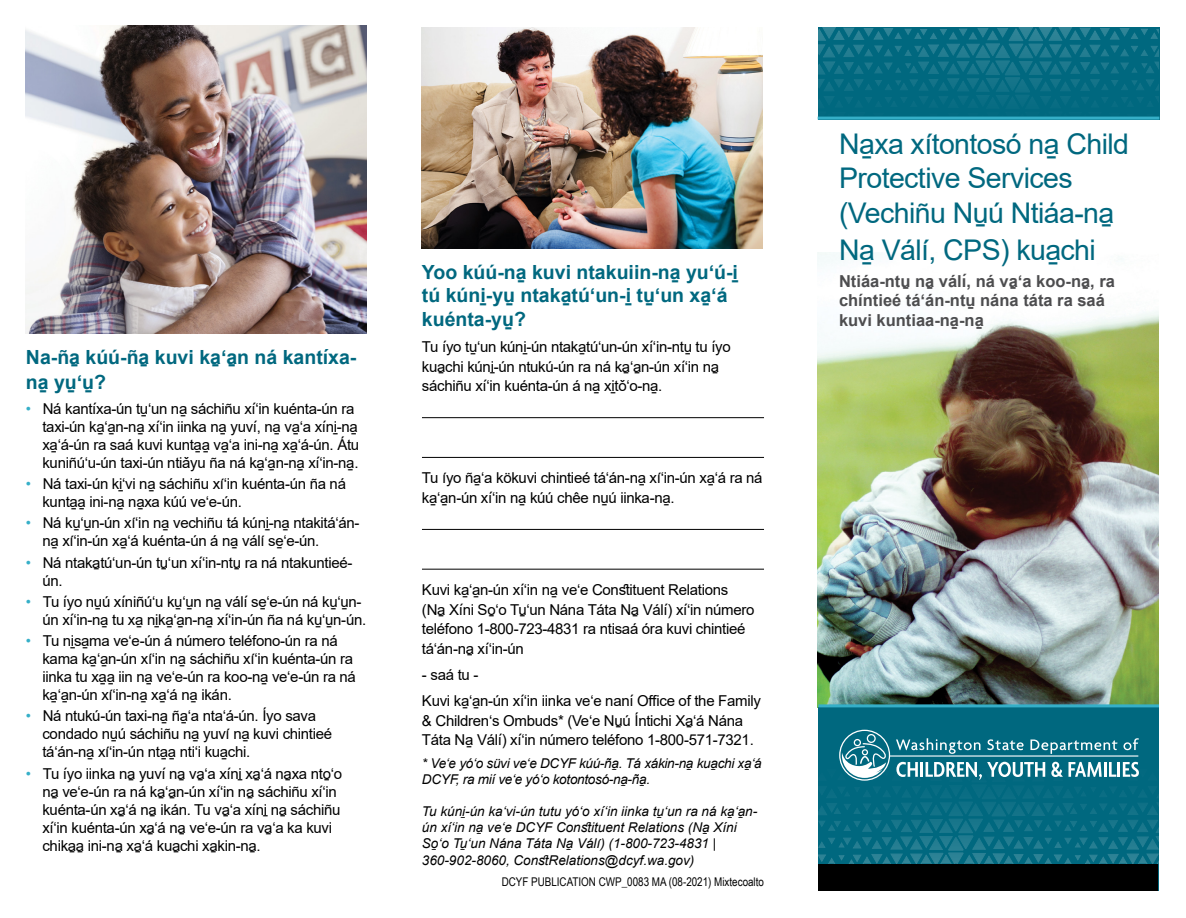
<style>
.page{position:relative;width:1186px;height:918px;background:#fff}
.page>*{position:absolute;margin:0;border:0;box-sizing:border-box;transform-origin:0 0}
.t1{font:28.5px/34.2px "Arial";letter-spacing:-.02em;color:#00687f}
.t2{font:700 19.5px/23.4px "Arial";color:#00687f}
.t3{font:700 16.5px/19.8px "Arial";color:#4d4d4f}
.t4{font:15px/18px "Arial";letter-spacing:-.02em;color:#000}
.t5{font:italic 13.5px/16.2px "Arial";color:#000}
.t6{font:italic 13.5px/16.2px "Arial";letter-spacing:-.02em;color:#000}
.t7{font:12px "Arial Narrow";color:#000}
.s1{color:#35afc8}
</style>
<div class="page">
<img style="left:818px;top:253px;width:341px;height:451px">
<svg style="left:818px;top:27px;width:342px;height:93px;background:#086d83"></svg>
<div style="left:818px;top:707px;width:341px;height:184px;background:#00687f"></div>
<div style="left:867px;top:734px;width:9px;height:9px;border:1px solid #fff;border-radius:50%"></div>
<svg style="left:818px;top:738px;width:341px;height:126px"></svg>
<div style="left:818px;top:865px;width:340px;height:26px;background:#000"></div>
<hr style="left:818px;top:117px;width:341px;height:3px;background:#35afc8">
<hr style="left:818px;top:704px;width:341px;height:3px;background:#35afc8">
<img style="left:26px;top:26px;width:341px;height:308px">
<hr style="left:422px;top:417px;width:342px;height:1px;background:#000">
<hr style="left:422px;top:457px;width:342px;height:1px;background:#000">
<hr style="left:422px;top:529px;width:342px;height:1px;background:#000">
<hr style="left:422px;top:569px;width:342px;height:1px;background:#000">
<img style="left:422px;top:27px;width:341px;height:222px">
<h2 class="t2" style="left:328px;top:348px;width:6px">́</h2>
<h2 class="t2" style="left:26px;top:345px;width:332px">Na-ña̠ kúú-ña̠ kuvi ka̠‘a̠n ná kantixa-</h2>
<h2 class="t2" style="left:26px;top:371px;width:82px">na̠ yu̠‘u̠?</h2>
<p class="t4" style="left:26px;top:400px;width:124px"><span class="s1">•</span> Ná kantixa-ún tu</p>
<p class="t4" style="left:42px;top:400px;width:318px;text-indent:102px">̠‘un na̠ sáchiñu xí‘in kuénta-ún ra taxi-ún ka̠‘a̠n-na̠ xí‘in iinka na̠ yuví, na̠ va̠‘a xiní ̠-na̠ xa̠‘á-ún ra saá kuvi kunta̠a̠ va̠‘a ini-na̠ xa̠‘á-ún. Átu kuniñú‘u-ún taxi-ún ntiǎyu ña ná ka̠‘a̠n-na̠ xí‘in-na̠.</p>
<p class="t4" style="left:42px;top:475px;width:305px;text-indent:-16px"><span class="s1">•</span> Ná taxi-ún ki̠‘vi na̠ sáchiñu xí‘in kuénta-ún ña ná kunta̠a̠ ini-na̠ na̠xa kúú ve‘e-ún.</p>
<p class="t4" style="left:42px;top:514px;width:319px;text-indent:-16px"><span class="s1">•</span> Ná ku̠‘u̠n-ún xí‘in na̠ vechiñu tá kúni̠-na̠ ntakitá‘án&shy;na̠ xí‘in-ún xa̠‘á kuénta-ún á na̠ válíse̠‘e-ún.</p>
<p class="t4" style="left:42px;top:553px;width:311px;text-indent:-16px"><span class="s1">•</span> Ná ntaka̠tú‘un-ún tu̠‘un xí‘in-ntu̠ ra ná ntakuntieé- ún.</p>
<p class="t4" style="left:26px;top:593px;width:78px"><span class="s1">•</span> Tu iyo nu</p>
<p class="t4" style="left:97px;top:402px;width:4px">́</p>
<p class="t4" style="left:42px;top:593px;width:325px;text-indent:136px">̠‘u̠n na̠ válíse̠‘e-ún ná ku̠‘u̠n&shy;ún xí‘in-na̠ tu xa̠ ni̠ka̠‘a̠n-na̠ xí‘in-ún ña ná ku̠‘u̠n-ún.</p>
<p class="t4" style="left:42px;top:632px;width:315px;text-indent:-16px"><span class="s1">•</span> Tu ni̠sa̠ma ve‘e-ún á número teléfono-ún ra ná kama ka̠‘a̠n-ún xí‘in na̠ sáchiñu xí‘in kuénta-ún ra iinka tu xa̠a̠ iin na̠ ve‘e-ún ra koo-na̠ ve‘e-ún ra ná ka̠‘a̠n-ún xí‘in-na̠ xa̠‘á na̠ ikán.</p>
<p class="t4" style="left:42px;top:707px;width:291px;text-indent:-16px"><span class="s1">•</span> Ná ntukú-ún taxi-na̠ ña̠‘a nta‘á-ún. Íyo sava condado nu̠ú sáchiñu na̠ yuvína̠ kuvi chintieé tá‘án-na̠ xí‘in-ún nta̠a̠ nti‘i kua̠chi.</p>
<p class="t4" style="left:26px;top:764px;width:111px"><span class="s1">•</span> Tu iyo iinka na</p>
<p class="t4" style="left:67px;top:595px;width:4px">́</p>
<p class="t4" style="left:98px;top:593px;width:86px">̠ú xiniñú‘u ku</p>
<p class="t4" style="left:125px;top:595px;width:4px">́</p>
<p class="t4" style="left:42px;top:764px;width:301px;text-indent:89px">̠ yuvína̠ va̠‘a xiní ̠xa̠‘á na̠xa nto̠‘o na̠ ve‘e-ún ra ná ka̠‘a̠n-ún xí‘in na̠ sáchiñu xí‘in kuénta-ún xa̠‘á na̠ ikán. Tu va̠‘a xiní ̠na̠ sáchiñu xí‘in kuénta-ún xa̠‘á na̠ ve‘e-ún ra va̠‘a ka kuvi chika̠a̠ ini-na̠ xa̠‘á kua̠chi xa̠kin-na̠.</p>
<p class="t4" style="left:67px;top:767px;width:4px">́</p>
<h2 class="t2" style="left:422px;top:261px;width:321px">Yoo kúú-na̠ kuvi ntakuiin-na̠ yu‘ú-i̠ tú kúni̠-yu̠ ntaka̠tú‘un-i̠ tu̠‘un xa̠‘á kuénta-yu̠?</h2>
<p class="t4" style="left:422px;top:338px;width:57px">Tu iyo tu</p>
<p class="t4" style="left:422px;top:341px;width:299px;line-height:17.1px;text-align:right">́<br>kua̠chi kúni̠-ún ntukú-ún ra ná ka̠‘a̠n-ún xí‘in na̠</p>
<p class="t4" style="left:422px;top:377px;width:242px">sáchiñu xí‘in kuénta-ún á na̠ xi̠tǒ‘o-na̠.</p>
<p class="t4" style="left:446px;top:340px;width:4px">́</p>
<p class="t4" style="left:473px;top:338px;width:259px">̠‘un kúni̠-ún ntaka̠tú‘un-ún xí‘in-ntu̠ tu iyo</p>
<p class="t4" style="left:422px;top:468px;width:342px;line-height:19.5px;text-indent:55px">̠‘a kökuvi chintieé tá‘án-na̠ xí‘in-ún xa̠‘á ra ná ka̠‘a̠n-ún xí‘in na̠ kúú chêe nu̠ú iinka-na̠.</p>
<p class="t4" style="left:446px;top:471px;width:4px">́</p>
<p class="t4" style="left:422px;top:469px;width:61px">Tu iyo ña</p>
<p class="t4" style="left:422px;top:580px;width:308px;line-height:19.5px">Kuvi ka̠‘a̠n-ún xí‘in na̠ ve‘e Constituent Relations (Na̠ Xini So</p>
<p class="t4" style="left:422px;top:599px;width:334px;line-height:19.5px;text-indent:246px">́ ́‘in número teléfono 1-800-723-4831 ra ntisaá óra kuvi chintieé tá‘án-na̠ xí‘in-ún</p>
<p class="t4" style="left:422px;top:661px;width:340px;line-height:26.2px">- saá tu -<br>Kuvi ka̠‘a̠n-ún xí‘in iinka ve‘e naníOffice of the Family</p>
<p class="t4" style="left:422px;top:710px;width:323px;line-height:19.5px">&amp; Children‘s Ombuds* (Ve‘e Nu̠ú Íntichi Xa̠‘á Nána<br>Táta Na̠ Váli) xi</p>
<p class="t4" style="left:463px;top:603px;width:4px">́</p>
<p class="t4" style="left:491px;top:600px;width:197px">̠‘o Tu̠‘un Nána Táta Na̠ Váli) xi</p>
<p class="t4" style="left:502px;top:731px;width:253px">́ ́‘in número teléfono 1-800-571-7321.</p>
<p class="t6" style="left:422px;top:755px;width:341px">* Ve‘e yó‘o süvi ve‘e DCYF kúú-ña̠. Tá xákin-na̠ kua̠chi xa̠‘á<br>DCYF, ra miíve‘e yó‘o kotontosó-na̠-ña̠.</p>
<p class="t5" style="left:422px;top:803px;width:337px">Tu kúni̠-ún ka‘vi-ún tutu yó‘o xí‘in iinka tu̠‘un ra ná ka̠‘a̠n&shy;ún xí‘in na̠ ve‘e DCYF Constituent Relations (Na̠ Xíni So̠‘o Tu̠‘un Nána Táta Na̠ Válí) (1-800-723-4831 | 360-902-8060, ConstRelations@dcyf.wa.gov)</p>
<p class="t7" style="left:502px;top:873px;width:264px">DCYF PUBLICATION CWP_0083 MA (08-2021) Mixtecoalto</p>
<h1 class="t1" style="left:839px;top:127px;width:292px">Na̠xa xítontosó na̠ Child<br>Protective Services (Vechiñu Nu̠ú Ntiáa-na̠</h1>
<h1 class="t1" style="left:839px;top:233px;width:258px">Na̠ Válí, CPS) kua̠chi</h1>
<p class="t3" style="left:839px;top:271px;width:278px">Ntiáa-ntu̠ na̠ válí, ná va̠‘a koo-na̠, ra chintieé tá‘án-ntu</p>
<p class="t3" style="left:863px;top:294px;width:5px">́</p>
<p class="t3" style="left:839px;top:291px;width:267px;text-indent:132px">̠ nána táta ra saá kuvi kuntiaa-na̠-na̠</p>
</div>
